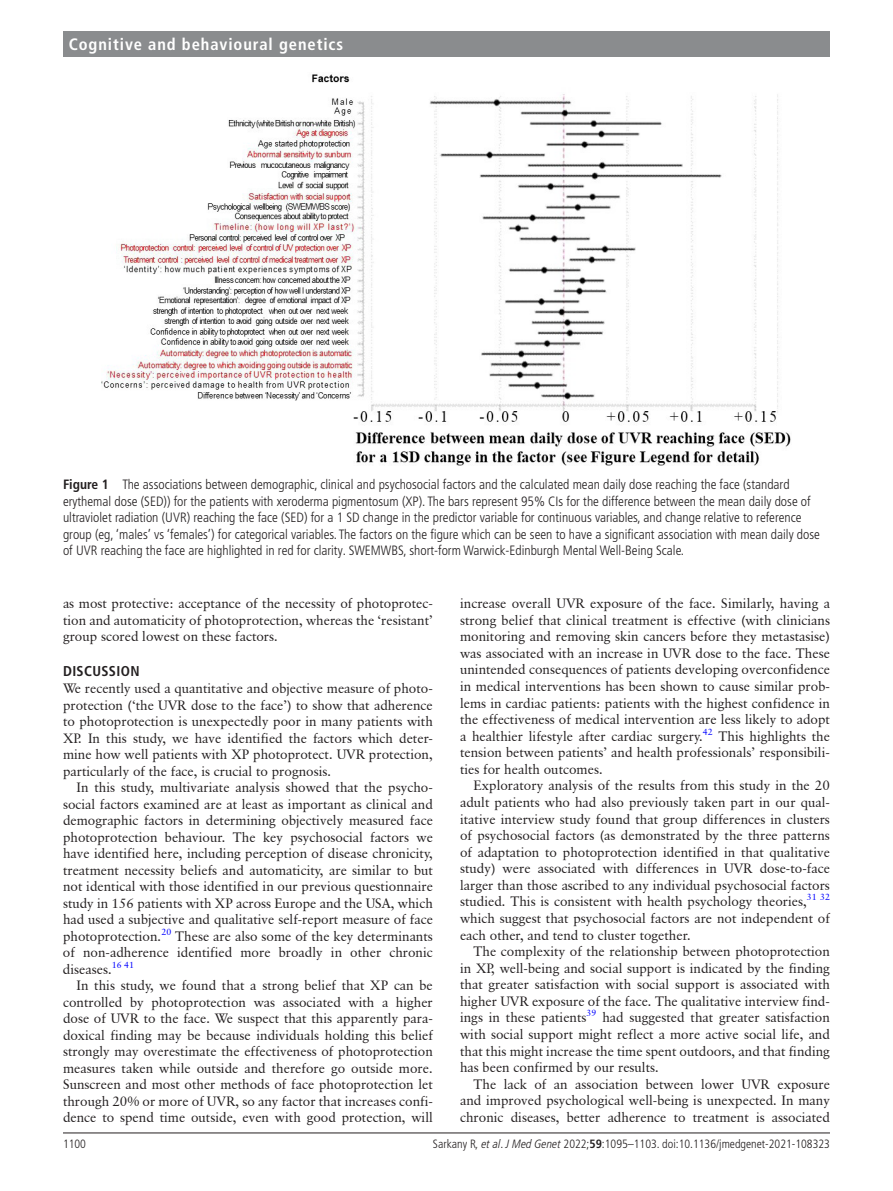
<style>
.page{position:relative;width:893px;height:1191px;background:#fff}
.page>*{position:absolute;margin:0;border:0;box-sizing:border-box;transform-origin:0 0}
.t1{font:700 condensed 16.5px "Frutiger LT Pro";letter-spacing:.055em;color:#fff}
.t2{font:700 condensed 14.25px "Frutiger LT Pro";letter-spacing:.025em;color:#231f20}
.t3{font:13.5px/16.5px "Classical Garamond BT";color:#231f20;text-align:justify}
.t4{font:300 condensed 13.5px/16.5px "Frutiger LT Pro";color:#231f20}
.t5{font:300 condensed 12px "Frutiger LT Pro";color:#231f20}
.t6{font:9px "Classical Garamond BT";color:#00f}
.s1{font-weight:700}
.s2{font-style:italic}
</style>
<div class="page">
<hr style="left:63px;top:1132px;width:767px;height:1px;background:#231f20">
<div style="left:63px;top:31px;width:767px;height:25px;background:#8a8c8e"></div>
<img style="left:101px;top:74px;width:690px;height:391px">
<p class="t1" style="left:69px;top:34px;width:276px">Cognitive and behavioural genetics</p>
<p class="t4" style="left:63px;top:476px;width:758px"><span class="s1">Figure 1</span> The associations between demographic, clinical and psychosocial factors and the calculated mean daily dose reaching the face (standard erythemal dose (SED)) for the patients with xeroderma pigmentosum (XP). The bars represent 95% CIs for the difference between the mean daily dose of ultraviolet radiation (UVR) reaching the face (SED) for a 1 SD change in the predictor variable for continuous variables, and change relative to reference group (eg, ‘males’ vs ‘females’) for categorical variables. The factors on the figure which can be seen to have a significant association with mean daily dose of UVR reaching the face are highlighted in red for clarity. SWEMWBS, short-form Warwick-Edinburgh Mental Well-Being Scale.</p>
<p class="t3" style="left:63px;top:595px;width:371px">as most protective: acceptance of the necessity of photoprotec&shy;tion and automaticity of photoprotection, whereas the ‘resistant’ group scored lowest on these factors.</p>
<p class="t2" style="left:63px;top:663px;width:78px">DISCUSSION</p>
<p class="t3" style="left:63px;top:680px;width:371px">We recently used a quantitative and objective measure of photo&shy;protection (‘the UVR dose to the face’) to show that adherence to photoprotection is unexpectedly poor in many patients with XP. In this study, we have identified the factors which deter&shy;mine how well patients with XP photoprotect. UVR protection, particularly of the face, is crucial to prognosis.</p>
<p class="t3" style="left:63px;top:779px;width:371px;text-indent:14px">In this study, multivariate analysis showed that the psycho&shy;social factors examined are at least as important as clinical and demographic factors in determining objectively measured face photoprotection behaviour. The key psychosocial factors we have identified here, including perception of disease chronicity, treatment necessity beliefs and automaticity, are similar to but not identical with those identified in our previous questionnaire study in 156 patients with XP across Europe and the USA, which had used a subjective and qualitative self-report measure of face photoprotection.<sup>20</sup> These are also some of the key determinants of non-adherence identified more broadly in other chronic diseases.<sup>16</sup> <sup>41</sup></p>
<p class="t3" style="left:63px;top:977px;width:371px;text-indent:14px">In this study, we found that a strong belief that XP can be controlled by photoprotection was associated with a higher dose of UVR to the face. We suspect that this apparently para&shy;doxical finding may be because individuals holding this belief strongly may overestimate the effectiveness of photoprotection measures taken while outside and therefore go outside more.<br>Sunscreen and most other methods of face photoprotection let through 20% or more of UVR, so any factor that increases confi&shy;dence to spend time outside, even with good protection, will</p>
<p class="t3" style="left:460px;top:595px;width:371px">increase overall UVR exposure of the face. Similarly, having a strong belief that clinical treatment is effective (with clinicians monitoring and removing skin cancers before they metastasise) was associated with an increase in UVR dose to the face. These unintended consequences of patients developing overconfidence in medical interventions has been shown to cause similar prob&shy;lems in cardiac patients: patients with the highest confidence in the effectiveness of medical intervention are less likely to adopt a healthier lifestyle after cardiac surgery.</p>
<p class="t6" style="left:703px;top:726px;width:11px">42</p>
<p class="t3" style="left:460px;top:727px;width:371px;text-indent:258px">This highlights the tension between patients’ and health professionals’ responsibili&shy;ties for health outcomes.</p>
<p class="t3" style="left:460px;top:777px;width:371px;text-indent:14px">Exploratory analysis of the results from this study in the 20 adult patients who had also previously taken part in our qual&shy;itative interview study found that group differences in clusters of psychosocial factors (as demonstrated by the three patterns of adaptation to photoprotection identified in that qualitative study) were associated with differences in UVR dose-to-face larger than those ascribed to any individual psychosocial factors studied. This is consistent with health psychology theories,</p>
<p class="t6" style="left:807px;top:891px;width:25px">31 32</p>
<p class="t3" style="left:460px;top:909px;width:371px">which suggest that psychosocial factors are not independent of each other, and tend to cluster together.</p>
<p class="t3" style="left:460px;top:943px;width:371px;text-indent:14px">The complexity of the relationship between photoprotection in XP, well-being and social support is indicated by the finding that greater satisfaction with social support is associated with higher UVR exposure of the face. The qualitative interview find&shy;ings in these patients</p>
<p class="t6" style="left:586px;top:1007px;width:11px">39</p>
<p class="t3" style="left:460px;top:1009px;width:371px;text-indent:142px">had suggested that greater satisfaction with social support might reflect a more active social life, and that this might increase the time spent outdoors, and that finding has been confirmed by our results.</p>
<p class="t3" style="left:460px;top:1075px;width:371px;text-indent:14px">The lack of an association between lower UVR exposure and improved psychological well-being is unexpected. In many chronic diseases, better adherence to treatment is associated</p>
<p class="t5" style="left:63px;top:1136px;width:25px">1100</p>
<p class="t5" style="left:433px;top:1136px;width:398px">Sarkany R<span class="s2">, et al</span>. <span class="s2">J Med Genet</span> 2022;<span class="s1">59</span>:1095–1103. doi:10.1136/jmedgenet-2021-108323</p>
</div>
